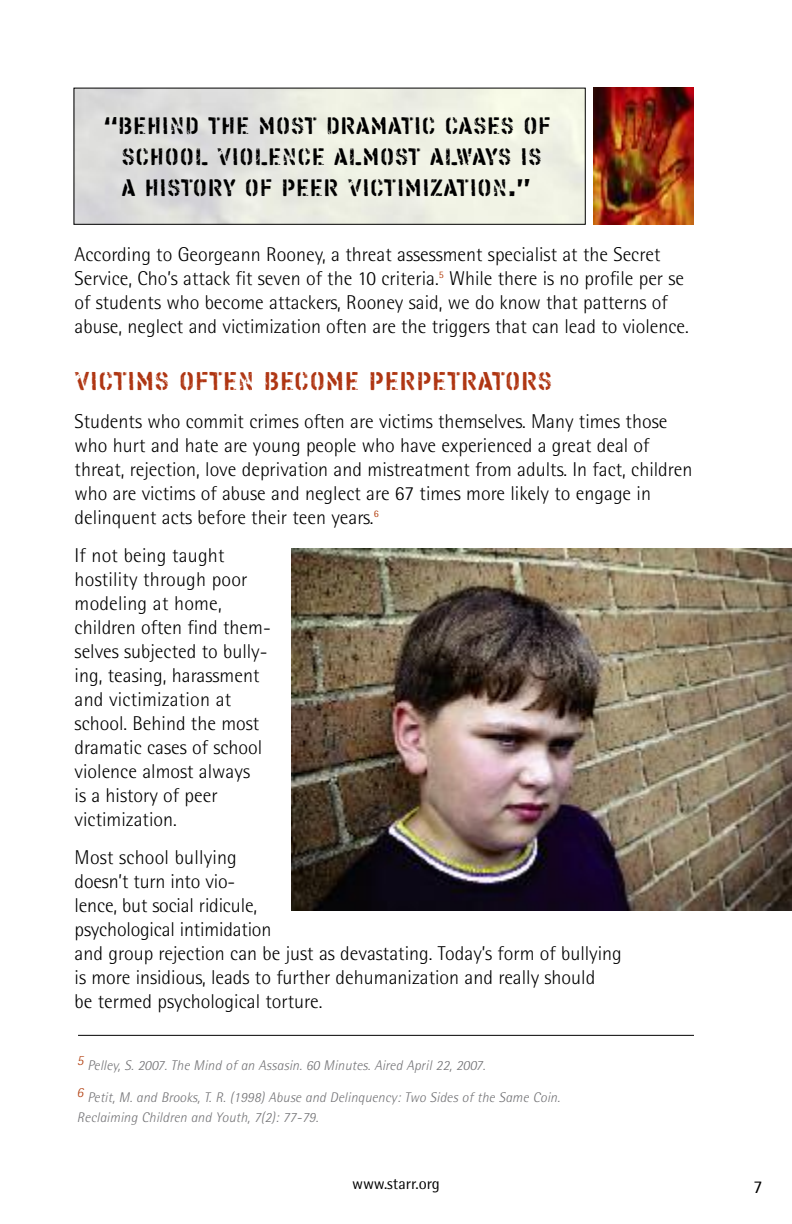
<style>
.page{position:relative;width:792px;height:1224px;background:#fff}
.page>*{position:absolute;margin:0;border:0;box-sizing:border-box;transform-origin:0 0}
.t1{font:28px "Kelly Twenty";color:#af3613}
.t2{font:26px/31.2px "Kelly Twenty";color:#000;text-align:center}
.t3{font:300 20px/24px "Rotis Semi Sans";color:#000}
.t4{font:18px "Rotis Semi Sans";color:#000}
.t5{font:16px "Rotis Semi Sans";color:#000}
.t6{font:italic 300 14px/20px "Rotis Semi Sans";letter-spacing:.01em;color:#737376}
</style>
<div class="page">
<hr style="left:78px;top:1035px;width:616px;height:1px;background:#000">
<img style="left:593px;top:87px;width:100px;height:138px">
<div style="left:73px;top:88px;width:513px;height:137px;border:1px solid #000"></div>
<img style="left:292px;top:549px;width:500px;height:362px">
<h2 class="t2" style="left:103px;top:109px;width:449px">“BEHIND THE MOST DRAMATIC CASES OF<br>SCHOOL VIOLENCE ALMOST ALWAYS IS<br>A HISTORY OF PEER VICTIMIZATION.”</h2>
<p class="t3" style="left:75px;top:244px;width:616px">According to Georgeann Rooney, a threat assessment specialist at the Secret Service, Cho’s attack fit seven of the 10 criteria.<sup>5</sup> While there is no profile per se of students who become attackers, Rooney said, we do know that patterns of abuse, neglect and victimization often are the triggers that can lead to violence.</p>
<h1 class="t1" style="left:75px;top:364px;width:479px">VICTIMS OFTEN BECOME PERPETRATORS</h1>
<p class="t3" style="left:75px;top:411px;width:619px">Students who commit crimes often are victims themselves. Many times those who hurt and hate are young people who have experienced a great deal of threat, rejection, love deprivation and mistreatment from adults. In fact, children who are victims of abuse and neglect are 67 times more likely to engage in delinquent acts before their teen years.<sup>6</sup></p>
<p class="t3" style="left:75px;top:545px;width:198px">If not being taught hostility through poor modeling at home, children often find them&shy;selves subjected to bully&shy;ing, teasing, harassment and victimization at school. Behind the most dramatic cases of school violence almost always<br>is a history of peer victimization.</p>
<p class="t3" style="left:75px;top:847px;width:549px">Most school bullying<br>doesn’t turn into vio-<br>lence, but social ridicule,<br>psychological intimidation<br>and group rejection can be just as devastating. Today’s form of bullying is more insidious, leads to further dehumanization and really should<br>be termed psychological torture.</p>
<p class="t6" style="left:77px;top:1057px;width:410px"><sup>5</sup> Pelley, S. 2007. The Mind of an Assasin. 60 Minutes. Aired April 22, 2007.</p>
<p class="t6" style="left:77px;top:1089px;width:485px"><sup>6</sup> Petit, M. and Brooks, T. R. (1998) Abuse and Delinquency: Two Sides of the Same Coin.<br>Reclaiming Children and Youth, 7(2): 77-79.</p>
<p class="t5" style="left:352px;top:1178px;width:89px">www.starr.org</p>
<p class="t4" style="left:754px;top:1180px;width:11px">7</p>
</div>
